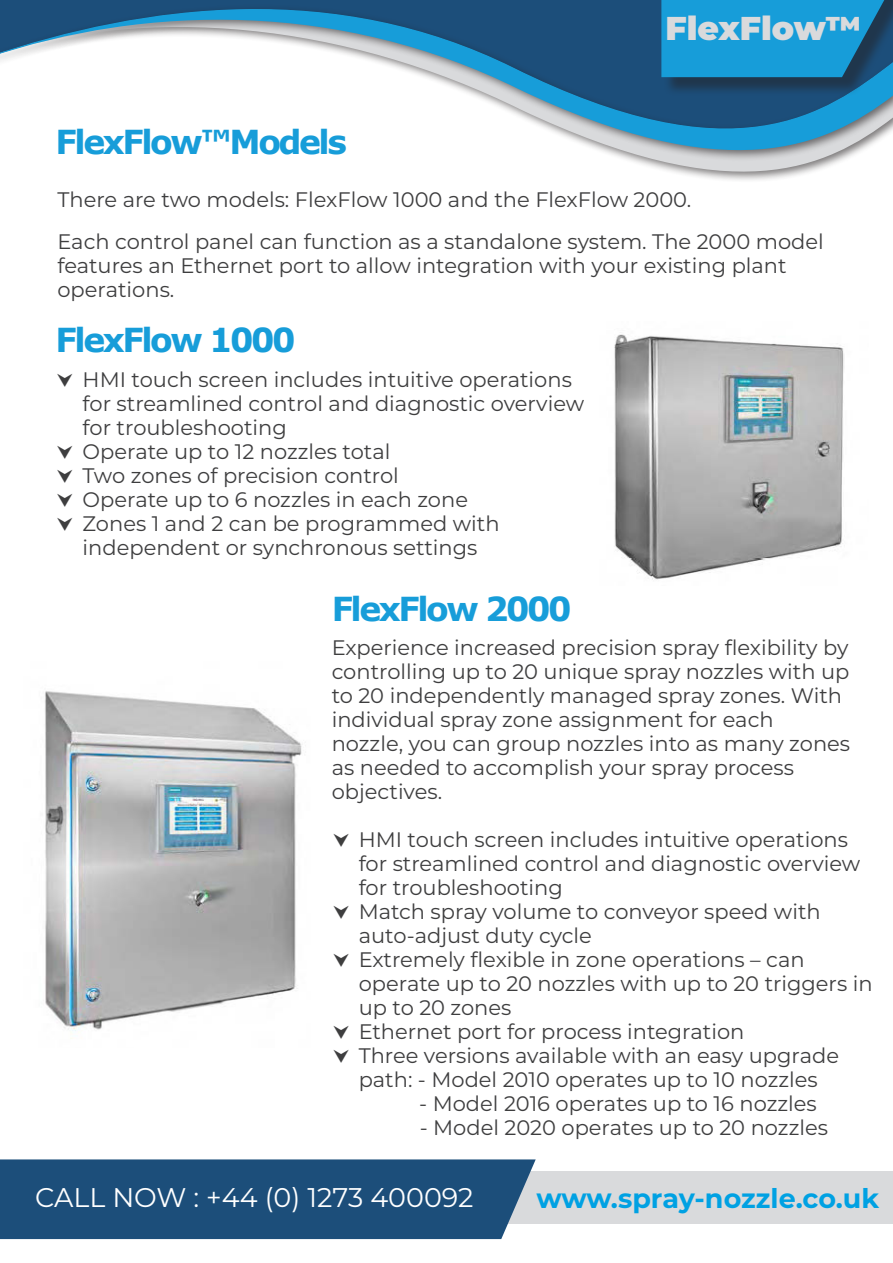
<style>
.page{position:relative;width:893px;height:1263px;background:#fff}
.page>*{position:absolute;margin:0;border:0;box-sizing:border-box;transform-origin:0 0}
.t1{font:700 33px "Verdana";letter-spacing:-.075em;color:#179dd9}
.Bold_Blue_Title{font:900 33px "Montserrat";color:#d9dadc}
._18_Black_Left{font:27px "Montserrat";color:#fff}
._18_Black_Left-2{font:700 27px "Montserrat";color:#00a1e3}
.Bold_Blue_Title-2{font:21px/24px "Montserrat";color:#3e3e3f}
</style>
<div class="page">
<svg style="left:0;top:0;width:893px;height:180px"></svg>
<div style="left:664px;top:0;width:229px;height:96px;background:#231f20;opacity:.51"></div>
<svg style="left:661px;top:0;width:232px;height:77px;background:#1791ca"></svg>
<div style="left:49px;top:1171px;width:844px;height:52px;background:#d9dadc"></div>
<div style="left:0;top:1159px;width:536px;height:80px;background:#1c4e7a"></div>
<img style="left:614px;top:334px;width:230px;height:246px">
<img style="left:45px;top:691px;width:257px;height:348px">
<p class="t1" style="left:56px;top:119px;width:293px">FlexFlow™Models</p>
<p class="Bold_Blue_Title" style="left:665px;top:4px;width:197px">FlexFlow™</p>
<p class="Bold_Blue_Title-2" style="left:57px;top:187px;width:635px">There are two models: FlexFlow 1000 and the FlexFlow 2000.</p>
<p class="Bold_Blue_Title-2" style="left:57px;top:229px;width:768px">Each control panel can function as a standalone system. The 2000 model features an Ethernet port to allow integration with your existing plant operations.</p>
<p class="t1" style="left:56px;top:317px;width:241px">FlexFlow 1000</p>
<p class="Bold_Blue_Title-2" style="left:83px;top:366px;width:503px">HMI touch screen includes intuitive operations for streamlined control and diagnostic overview for troubleshooting</p>
<p class="Bold_Blue_Title-2" style="left:83px;top:438px;width:309px">Operate up to 12 nozzles total</p>
<p class="Bold_Blue_Title-2" style="left:83px;top:462px;width:318px">Two zones of precision control</p>
<p class="Bold_Blue_Title-2" style="left:83px;top:486px;width:387px">Operate up to 6 nozzles in each zone</p>
<p class="Bold_Blue_Title-2" style="left:83px;top:510px;width:418px">Zones 1 and 2 can be programmed with independent or synchronous settings</p>
<p class="t1" style="left:332px;top:585px;width:241px">FlexFlow 2000</p>
<p class="Bold_Blue_Title-2" style="left:332px;top:635px;width:520px">Experience increased precision spray flexibility by controlling up to 20 unique spray nozzles with up to 20 independently managed spray zones. With individual spray zone assignment for each nozzle, you can group nozzles into as many zones as needed to accomplish your spray process objectives.</p>
<p class="Bold_Blue_Title-2" style="left:359px;top:827px;width:503px">HMI touch screen includes intuitive operations for streamlined control and diagnostic overview for troubleshooting</p>
<p class="Bold_Blue_Title-2" style="left:359px;top:899px;width:464px">Match spray volume to conveyor speed with auto-adjust duty cycle</p>
<p class="Bold_Blue_Title-2" style="left:359px;top:947px;width:515px">Extremely flexible in zone operations – can operate up to 20 nozzles with up to 20 triggers in up to 20 zones</p>
<p class="Bold_Blue_Title-2" style="left:359px;top:1019px;width:387px">Ethernet port for process integration</p>
<p class="Bold_Blue_Title-2" style="left:359px;top:1043px;width:482px">Three versions available with an easy upgrade path: - Model 2010 operates up to 10 nozzles</p>
<p class="Bold_Blue_Title-2" style="left:419px;top:1091px;width:399px">- Model 2016 operates up to 16 nozzles</p>
<p class="Bold_Blue_Title-2" style="left:420px;top:1115px;width:410px">- Model 2020 operates up to 20 nozzles</p>
<p class="_18_Black_Left" style="left:35px;top:1178px;width:440px">CALL NOW : +44 (0) 1273 400092</p>
<p class="_18_Black_Left-2" style="left:537px;top:1179px;width:344px">www.spray-nozzle.co.uk</p>
</div>
